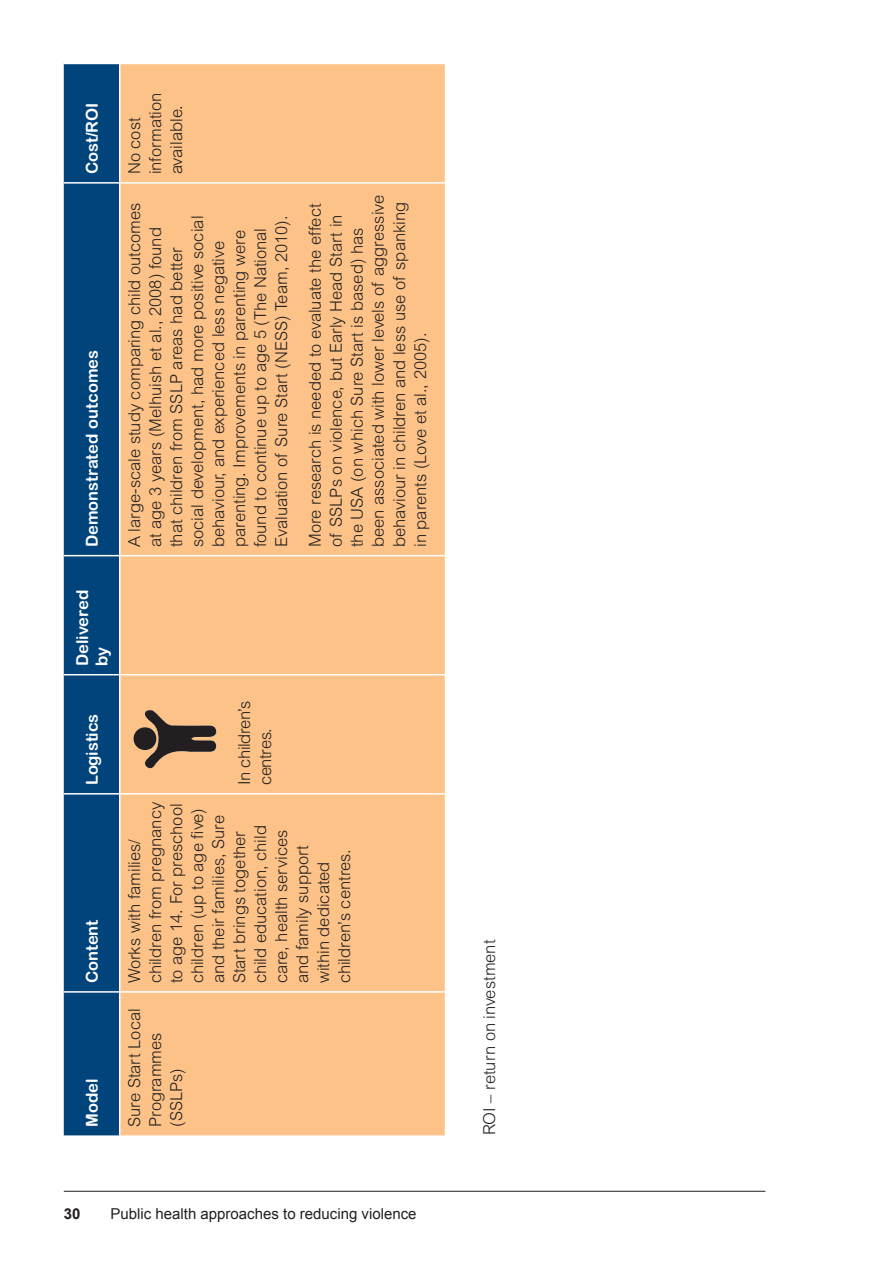
<style>
.page{position:relative;width:893px;height:1263px;background:#fff}
.page>*{position:absolute;margin:0;border:0;box-sizing:border-box;transform-origin:0 0}
.A4_table_copy{font:300 16.5px/21px "Arial MT Std";color:#231f20}
.A4_table_heading{font:700 16.5px/19.5px "Arial Rounded MT";color:#fff}
.A4_Body{font:300 16.5px "Arial MT Std";color:#231f20}
.A4_table_copy-2{font:300 16.5px/21px "Arial MT Std";letter-spacing:-.02em;color:#231f20}
.t1{font:15px "Arial";color:#231f20}
.t2{font:700 15px "Arial";color:#231f20}
</style>
<div class="page">
<hr style="left:64px;top:1191px;width:701px;height:1px;background:#231f20">
<div style="left:64px;top:64px;width:55px;height:1071px;background:#00447b"></div>
<div style="left:120px;top:64px;width:325px;height:1071px;background:#fcc287"></div>
<hr style="left:64px;top:991px;width:55px;height:2px;background:#fff">
<hr style="left:64px;top:793px;width:55px;height:1px;background:#fff">
<hr style="left:64px;top:674px;width:55px;height:1px;background:#fff">
<hr style="left:64px;top:555px;width:55px;height:1px;background:#fff">
<hr style="left:64px;top:182px;width:55px;height:2px;background:#fff">
<hr style="left:120px;top:991px;width:325px;height:2px;background:#fff">
<hr style="left:120px;top:793px;width:325px;height:1px;background:#fff">
<hr style="left:120px;top:674px;width:325px;height:1px;background:#fff">
<hr style="left:120px;top:555px;width:325px;height:1px;background:#fff">
<hr style="left:120px;top:182px;width:325px;height:2px;background:#fff">
<svg style="left:133px;top:710px;width:84px;height:59px;background:#a4805e"></svg>
<div style="left:133px;top:727px;width:23px;height:23px;background:#231f20;border-radius:50%"></div>
<p class="A4_table_heading" style="left:82px;top:174px;width:73px;rotate:-90deg">Cost/ROI</p>
<p class="A4_table_heading" style="left:82px;top:547px;width:199px;rotate:-90deg">Demonstrated outcomes</p>
<p class="A4_table_copy" style="left:124px;top:174px;width:83px;rotate:-90deg">No cost information available.</p>
<p class="A4_table_copy" style="left:124px;top:547px;width:346px;rotate:-90deg">A large-scale study comparing child outcomes at age 3 years (Melhuish et al., 2008) found that children from SSLP areas had better social development, had more positive social behaviour, and experienced less negative parenting. Improvements in parenting were found to continue up to age 5 (The National Evaluation of Sure Start (NESS) Team, 2010).</p>
<p class="A4_table_copy" style="left:305px;top:547px;width:354px;rotate:-90deg">More research is needed to evaluate the effect of SSLPs on violence, but Early Head Start in the USA (on which Sure Start is based) has been associated with lower levels of aggressive behaviour in children and less use of spanking in parents (Love et al., 2005).</p>
<p class="A4_table_heading" style="left:72px;top:666px;width:78px;rotate:-90deg">Delivered by</p>
<p class="A4_table_heading" style="left:82px;top:785px;width:73px;rotate:-90deg">Logistics</p>
<p class="A4_table_heading" style="left:82px;top:983px;width:65px;rotate:-90deg">Content</p>
<p class="A4_table_heading" style="left:82px;top:1127px;width:50px;rotate:-90deg">Model</p>
<p class="A4_table_copy-2" style="left:234px;top:785px;width:86px;rotate:-90deg">In children’s centres.</p>
<p class="A4_table_copy" style="left:124px;top:983px;width:183px;rotate:-90deg">Works with families/ children from pregnancy to age 14. For preschool children (up to age five) and their families, Sure<br>Start brings together child education, child care, health services and family support within dedicated children’s centres.</p>
<p class="A4_table_copy" style="left:124px;top:1127px;width:120px;rotate:-90deg">Sure Start Local<br>Programmes (SSLPs)</p>
<p class="t2" style="left:64px;top:1203px;width:18px">30</p>
<p class="t1" style="left:111px;top:1203px;width:307px">Public health approaches to reducing violence</p>
<p class="A4_Body" style="left:480px;top:1135px;width:197px;rotate:-90deg">ROI – return on investment</p>
</div>
